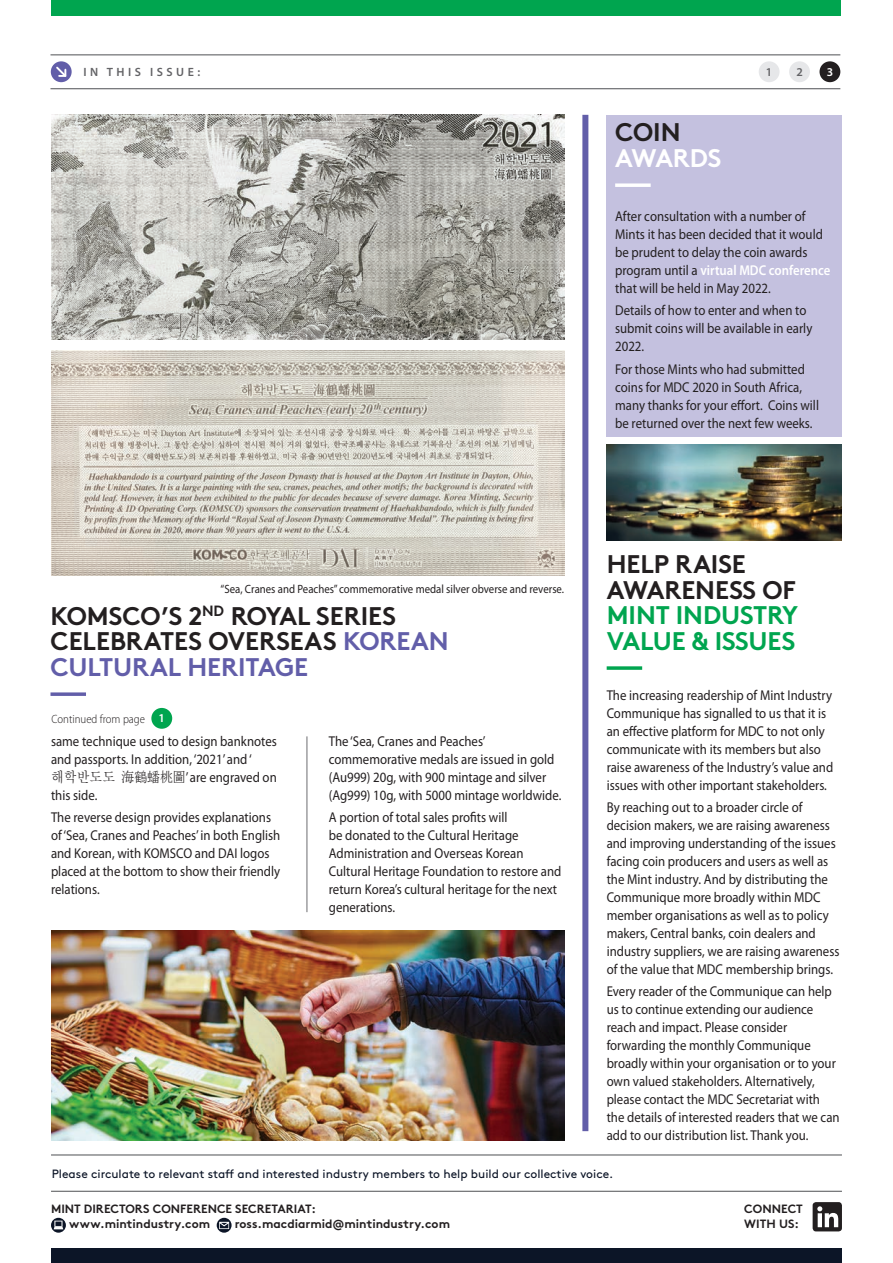
<style>
.page{position:relative;width:893px;height:1263px;background:#fff}
.page>*{position:absolute;margin:0;border:0;box-sizing:border-box;transform-origin:0 0}
.HEADING_1{font:700 25.5px/25.5px "Brown";letter-spacing:-.005em;color:#231f20}
.HEADING_1-2{font:700 25.5px/25.5px "Brown";letter-spacing:-.005em;color:#00a54f}
.HEADING_1-3{font:700 25.5px/25.5px "Brown";letter-spacing:-.005em;color:#fff}
.TEXT{font:14.25px/18px "Myriad Pro";color:#231f20;scale:.9 1}
.t1{font:700 12px/15px "Brown";color:#231f20}
.t2{font:12px "Brown";color:#0c1527}
.caption_sign{font:12px "Myriad Pro";color:#231f20;scale:.9 1}
.text_name{font:300 semi-condensed 12px "Myriad Pro";color:#231f20}
.t3{font:600 12px "Myriad Pro";letter-spacing:.29em;color:#636366}
.t4{font:600 12px "Myriad Pro";color:#fff}
.s1{color:#231f20}
.s2{font-weight:600;color:#fff}
.s3{color:#625ea9}
.s4{font-family:"Batang"}
.s5{font-family:"MS Mincho"}
</style>
<div class="page">
<div style="left:52px;top:0;width:789px;height:16px;background:#00a54f"></div>
<div style="left:51px;top:1248px;width:791px;height:15px;background:#0c1527"></div>
<hr style="left:51px;top:1191px;width:791px;height:1px;background:#6c6d70">
<svg style="left:51px;top:1218px;width:15px;height:15px"></svg>
<svg style="left:217px;top:1218px;width:15px;height:15px"></svg>
<div style="left:813px;top:1202px;width:29px;height:29px;background:#231f20;border-radius:3px"></div>
<svg style="left:817px;top:1206px;width:21px;height:21px"></svg>
<hr style="left:50px;top:54px;width:790px;height:1px;background:#6c6d70">
<hr style="left:50px;top:88px;width:790px;height:1px;background:#6c6d70">
<div style="left:51px;top:61px;width:21px;height:21px;background:#625ea9;border-radius:50%"></div>
<svg style="left:56px;top:66px;width:11px;height:11px"></svg>
<div style="left:789px;top:61px;width:21px;height:21px;background:#e6e7e9;border-radius:50%"></div>
<div style="left:759px;top:61px;width:20px;height:21px;background:#e6e7e9;border-radius:50%"></div>
<div style="left:819px;top:61px;width:21px;height:21px;background:#231f20;border-radius:50%"></div>
<img style="left:607px;top:445px;width:235px;height:95px">
<img style="left:52px;top:930px;width:512px;height:210px">
<img style="left:52px;top:115px;width:512px;height:224px">
<img style="left:52px;top:350px;width:512px;height:225px">
<div style="left:607px;top:115px;width:235px;height:321px;background:#c4c1df"></div>
<svg style="left:615px;top:183px;width:36px;height:4px"></svg>
<svg style="left:607px;top:666px;width:35px;height:4px"></svg>
<div style="left:151px;top:708px;width:21px;height:21px;background:#00a54f;border-radius:50%"></div>
<svg style="left:50px;top:692px;width:36px;height:4px"></svg>
<div style="left:582px;top:115px;width:6px;height:1016px;background:#625ea9"></div>
<hr style="left:307px;top:736px;width:1px;height:176px;background:#6c6d70">
<hr style="left:51px;top:1154px;width:791px;height:1px;background:#6c6d70">
<p class="t3" style="left:83px;top:65px;width:118px">IN THIS ISSUE:</p>
<p class="t3" style="left:766px;top:64px;width:8px">1</p>
<p class="t3" style="left:796px;top:64px;width:8px">2</p>
<p class="t4" style="left:827px;top:64px;width:8px">3</p>
<p class="HEADING_1-3" style="left:615px;top:117px;width:108px"><span class="s1">COIN<br></span>AWARDS</p>
<p class="TEXT" style="left:615px;top:207px;width:241px">After consultation with a number of Mints it has been decided that it would be prudent to delay the coin awards program until a <span class="s2">virtual MDC conference </span>that will be held in May 2022.</p>
<p class="TEXT" style="left:615px;top:301px;width:221px">Details of how to enter and when to submit coins will be available in early<br>2022.</p>
<p class="TEXT" style="left:615px;top:360px;width:228px">For those Mints who had submitted coins for MDC 2020 in South Africa, many thanks for your effort. Coins will be returned over the next few weeks.</p>
<p class="caption_sign" style="left:221px;top:581px;width:383px">“Sea, Cranes and Peaches” commemorative medal silver obverse and reverse.</p>
<p class="HEADING_1" style="left:51px;top:600px;width:399px">KOMSCO’S 2<sup>ND</sup> ROYAL SERIES<br>CELEBRATES OVERSEAS <span class="s3">KOREAN<br>CULTURAL HERITAGE</span></p>
<p class="text_name" style="left:52px;top:712px;width:95px">Continued from page</p>
<p class="t4" style="left:159px;top:711px;width:8px">1</p>
<p class="TEXT" style="left:51px;top:732px;width:252px">same technique used to design banknotes and passports. In addition, ‘2021’ and ‘ <span class="s4">해학반도도</span> <span class="s5">海鶴蟠桃圖</span>’ are engraved on this side.</p>
<p class="TEXT" style="left:51px;top:808px;width:256px">The reverse design provides explanations of ‘Sea, Cranes and Peaches’ in both English and Korean, with KOMSCO and DAI logos placed at the bottom to show their friendly relations.</p>
<p class="TEXT" style="left:329px;top:732px;width:260px">The ‘Sea, Cranes and Peaches’ commemorative medals are issued in gold (Au999) 20g, with 900 mintage and silver (Ag999) 10g, with 5000 mintage worldwide.</p>
<p class="TEXT" style="left:329px;top:808px;width:260px">A portion of total sales profits will<br>be donated to the Cultural Heritage Administration and Overseas Korean Cultural Heritage Foundation to restore and return Korea’s cultural heritage for the next generations.</p>
<p class="HEADING_1-2" style="left:607px;top:549px;width:193px"><span class="s1">HELP RAISE<br>AWARENESS OF<br></span>MINT INDUSTRY<br>VALUE &amp; ISSUES</p>
<p class="TEXT" style="left:607px;top:686px;width:253px">The increasing readership of Mint Industry Communique has signalled to us that it is an effective platform for MDC to not only communicate with its members but also raise awareness of the Industry’s value and issues with other important stakeholders.</p>
<p class="TEXT" style="left:607px;top:798px;width:260px">By reaching out to a broader circle of decision makers, we are raising awareness and improving understanding of the issues facing coin producers and users as well as the Mint industry. And by distributing the Communique more broadly within MDC member organisations as well as to policy makers, Central banks, coin dealers and industry suppliers, we are raising awareness of the value that MDC membership brings.</p>
<p class="TEXT" style="left:607px;top:982px;width:260px">Every reader of the Communique can help us to continue extending our audience reach and impact. Please consider forwarding the monthly Communique broadly within your organisation or to your own valued stakeholders. Alternatively, please contact the MDC Secretariat with the details of interested readers that we can add to our distribution list. Thank you.</p>
<p class="t2" style="left:52px;top:1164px;width:563px">Please circulate to relevant staff and interested industry members to help build our collective voice.</p>
<p class="t1" style="left:69px;top:1200px;width:248px;text-indent:-18px">MINT DIRECTORS CONFERENCE SECRETARIAT: www.mintindustry.com</p>
<p class="t1" style="left:235px;top:1215px;width:217px">ross.macdiarmid@mintindustry.com</p>
<p class="t1" style="left:744px;top:1200px;width:60px">CONNECT<br>WITH US:</p>
</div>
